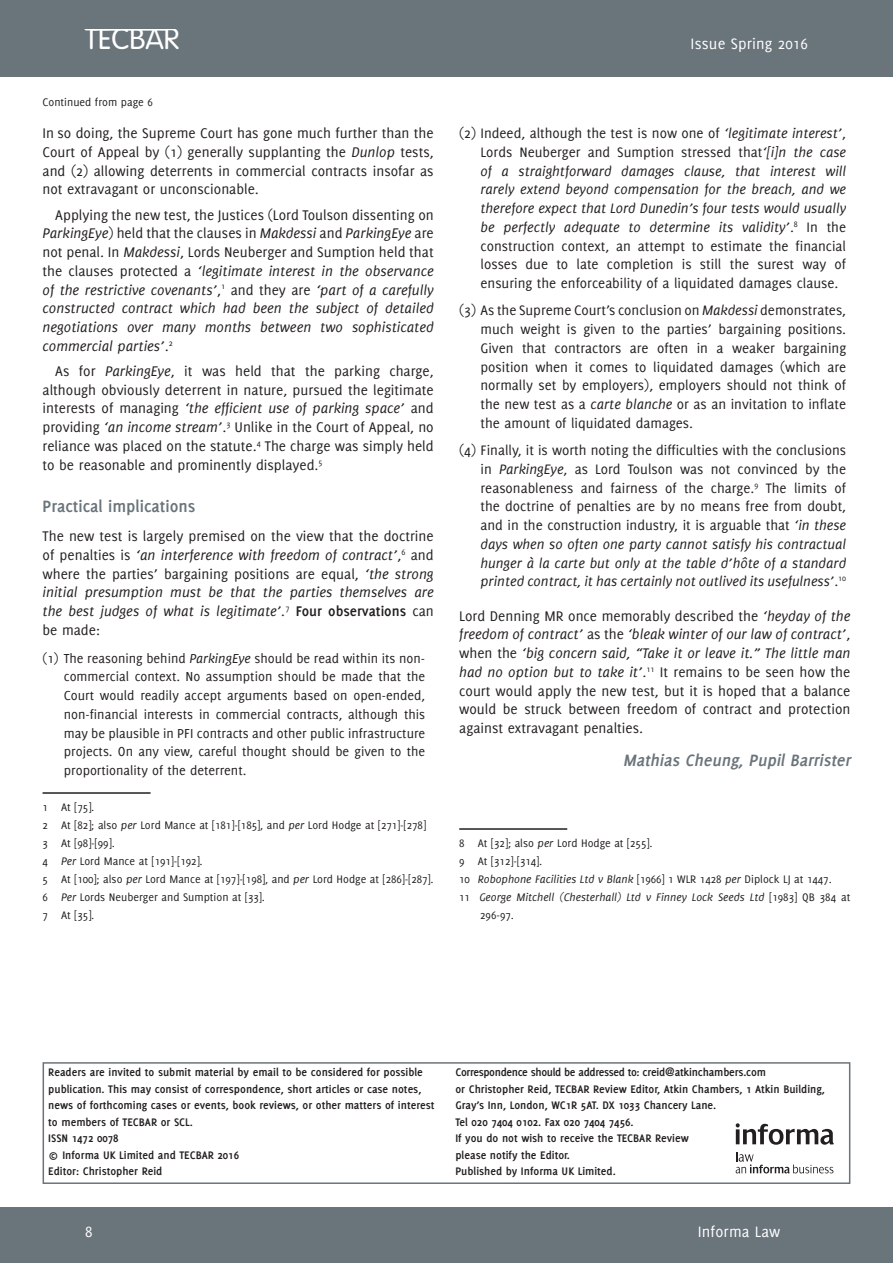
<style>
.page{position:relative;width:893px;height:1263px;background:#fff}
.page>*{position:absolute;margin:0;border:0;box-sizing:border-box;transform-origin:0 0}
.t1{font:300 29.55px "VAG Rounded Std";color:#fff}
.t2{font:italic 700 18px "Delicious";color:#6a747b}
.t3{font:700 18px "Delicious";color:#6a747b}
.t4{font:16.5px "Delicious";letter-spacing:.01em;color:#fff}
.t5{font:15.3px/18.8px "Delicious";color:#231f20;text-align:justify}
.t6{font:italic 15.3px/18.8px "Delicious";color:#231f20;text-align:justify}
.t7{font:15px/18.8px "Delicious";color:#231f20;text-align:justify}
.t8{font:14.25px/18.8px "Delicious";color:#231f20;text-align:justify}
.t9{font:700 12px/16.5px "Delicious";color:#231f20}
.t10{font:12px/18px "Delicious";color:#231f20}
.t11{font:italic 12px "Delicious";color:#231f20}
.s1{font-style:italic}
.s2{font-style:normal}
.s3{font-weight:700;font-style:normal}
</style>
<div class="page">
<div style="left:0;top:0;width:893px;height:76px;background:#6a747b"></div>
<hr style="left:92px;top:28px;width:75px;height:3px;background:#fff">
<div style="left:0;top:1208px;width:893px;height:55px;background:#6a747b"></div>
<div style="left:43px;top:1062px;width:807px;height:122px;border:2px solid #6a747b"></div>
<svg style="left:736px;top:1123px;width:98px;height:22px"></svg>
<svg style="left:736px;top:1152px;width:97px;height:21px"></svg>
<hr style="left:43px;top:792px;width:108px;height:2px;background:#231f20">
<hr style="left:459px;top:828px;width:108px;height:2px;background:#231f20">
<h1 class="t1" style="left:85px;top:26px;width:96px">TECBAR</h1>
<p class="t4" style="left:691px;top:37px;width:119px">Issue Spring 2016</p>
<p class="t10" style="left:43px;top:94px;width:112px">Continued from page 6</p>
<p class="t5" style="left:43px;top:125px;width:393px">In so doing, the Supreme Court has gone much further than the Court of Appeal by (1) generally supplanting the <span class="s1">Dunlop</span> tests, and (2) allowing deterrents in commercial contracts insofar as not extravagant or unconscionable.</p>
<p class="t6" style="left:43px;top:206px;width:393px;text-indent:13px"><span class="s2">Applying the new test, the Justices (Lord Toulson dissenting on </span>ParkingEye<span class="s2">) held that the clauses in</span> Makdessi <span class="s2">and</span> ParkingEye <span class="s2">are not penal. In</span> Makdessi<span class="s2">, Lords Neuberger and Sumption held that the clauses protected a</span> ‘legitimate interest in the observance of the restrictive covenants’<span class="s2">,</span><sup>1</sup> <span class="s2">and they are</span> ‘part of a carefully constructed contract which had been the subject of detailed negotiations over many months between two sophisticated commercial parties’<span class="s2">.</span><sup>2</sup></p>
<p class="t5" style="left:43px;top:362px;width:393px;text-indent:13px">As for <span class="s1">ParkingEye</span>, it was held that the parking charge, although obviously deterrent in nature, pursued the legitimate interests of managing <span class="s1">‘the efficient use of parking space’</span> and providing <span class="s1">‘an income stream’</span>.<sup>3</sup> Unlike in the Court of Appeal, no reliance was placed on the statute.<sup>4</sup> The charge was simply held to be reasonable and prominently displayed.<sup>5</sup></p>
<p class="t3" style="left:43px;top:499px;width:154px">Practical implications</p>
<p class="t6" style="left:43px;top:528px;width:393px"><span class="s2">The new test is largely premised on the view that the doctrine of penalties is</span> ‘an interference with freedom of contract’<span class="s2">,</span><sup>6</sup> <span class="s2">and where the parties’ bargaining positions are equal,</span> ‘the strong initial presumption must be that the parties themselves are the best judges of what is legitimate’.<sup>7</sup> <span class="s3">Four observations</span> <span class="s2">can be made:</span></p>
<p class="t8" style="left:64px;top:649px;width:363px;text-indent:-21px">(1) The reasoning behind <span class="s1">ParkingEye</span> should be read within its non&shy;commercial context. No assumption should be made that the Court would readily accept arguments based on open-ended, non-financial interests in commercial contracts, although this may be plausible in PFI contracts and other public infrastructure projects. On any view, careful thought should be given to the proportionality of the deterrent.</p>
<p class="t10" style="left:43px;top:799px;width:393px">1 At [75].<br>2 At [82]; also <span class="s1">per</span> Lord Mance at [181]-[185], and <span class="s1">per</span> Lord Hodge at [271]-[278] 3 At [98]-[99].<br>4 <span class="s1">Per</span> Lord Mance at [191]-[192].<br>5 At [100]; also <span class="s1">per</span> Lord Mance at [197]-[198], and <span class="s1">per</span> Lord Hodge at [286]-[287].<br>6 <span class="s1">Per</span> Lords Neuberger and Sumption at [33].<br>7 At [35].</p>
<p class="t7" style="left:480px;top:125px;width:367px;text-indent:-21px">(2) Indeed, although the test is now one of <span class="s1">‘legitimate interest’</span>, Lords Neuberger and Sumption stressed that<span class="s1">‘[i]n the case of a straightforward damages clause, that interest will rarely extend beyond compensation for the breach, and we therefore expect that Lord Dunedin’s four tests would usually be perfectly adequate to determine its validity’</span>.<sup>8</sup> In the construction context, an attempt to estimate the financial losses due to late completion is still the surest way of ensuring the enforceability of a liquidated damages clause.</p>
<p class="t7" style="left:480px;top:302px;width:367px;text-indent:-21px">(3) As the Supreme Court’s conclusion on <span class="s1">Makdessi</span> demonstrates, much weight is given to the parties’ bargaining positions.<br>Given that contractors are often in a weaker bargaining position when it comes to liquidated damages (which are normally set by employers), employers should not think of the new test as a <span class="s1">carte blanche</span> or as an invitation to inflate the amount of liquidated damages.</p>
<p class="t7" style="left:480px;top:442px;width:367px;text-indent:-21px">(4) Finally, it is worth noting the difficulties with the conclusions in <span class="s1">ParkingEye</span>, as Lord Toulson was not convinced by the reasonableness and fairness of the charge.<sup>9</sup> The limits of the doctrine of penalties are by no means free from doubt, and in the construction industry, it is arguable that <span class="s1">‘in these days when so often one party cannot satisfy his contractual hunger à la carte but only at the table d’hôte of a standard printed contract, it has certainly not outlived its usefulness’</span>.<sup>10</sup></p>
<p class="t5" style="left:459px;top:607px;width:393px">Lord Denning MR once memorably described the <span class="s1">‘heyday of the freedom of contract’</span> as the <span class="s1">‘bleak winter of our law of contract’</span>, when the <span class="s1">‘big concern said, “Take it or leave it.” The little man had no option but to t ake it’</span>.<sup>11</sup> It remains to be seen how the court would apply the new test, but it is hoped that a balance would be struck between freedom of contract and protection against extravagant penalties.</p>
<p class="t2" style="left:623px;top:753px;width:232px">Mathias Cheung, Pupil Barrister</p>
<p class="t10" style="left:459px;top:835px;width:195px">8 At [32]; also <span class="s1">per</span> Lord Hodge at [255].</p>
<p class="t10" style="left:459px;top:853px;width:85px">9 At [312]-[314].</p>
<p class="t10" style="left:459px;top:871px;width:374px">10 <span class="s1">Robophone Facilities Ltd v Blank</span> [1966] 1 WLR 1428 <span class="s1">per</span> Diplock LJ at 1447.</p>
<p class="t11" style="left:459px;top:892px;width:393px"><span class="s2">11</span> George Mitchell (Chesterhall) Ltd v Finney Lock Seeds Ltd <span class="s2">[1983] QB 384 at</span></p>
<p class="t10" style="left:480px;top:907px;width:35px">296-97.</p>
<p class="t9" style="left:48px;top:1065px;width:388px">Readers are invited to submit material by email to be considered for possible publication. This may consist of correspondence, short articles or case notes, news of forthcoming cases or events, book reviews, or other matters of interest to members of TECBAR or SCL.<br>ISSN 1472 0078<br>© Informa UK Limited and TECBAR 2016<br>Editor: Christopher Reid</p>
<p class="t9" style="left:455px;top:1065px;width:371px">Correspondence should be addressed to: creid@atkinchambers.com<br>or Christopher Reid, TECBAR Review Editor, Atkin Chambers, 1 Atkin Building, Gray’s Inn, London, WC1R 5AT. DX 1033 Chancery Lane.<br>Tel 020 7404 0102. Fax 020 7404 7456.<br>If you do not wish to receive the TECBAR Review<br>please notify the Editor.<br>Published by Informa UK Limited.</p>
<p class="t4" style="left:85px;top:1225px;width:9px">8</p>
<p class="t4" style="left:698px;top:1225px;width:84px">Informa Law</p>
</div>
